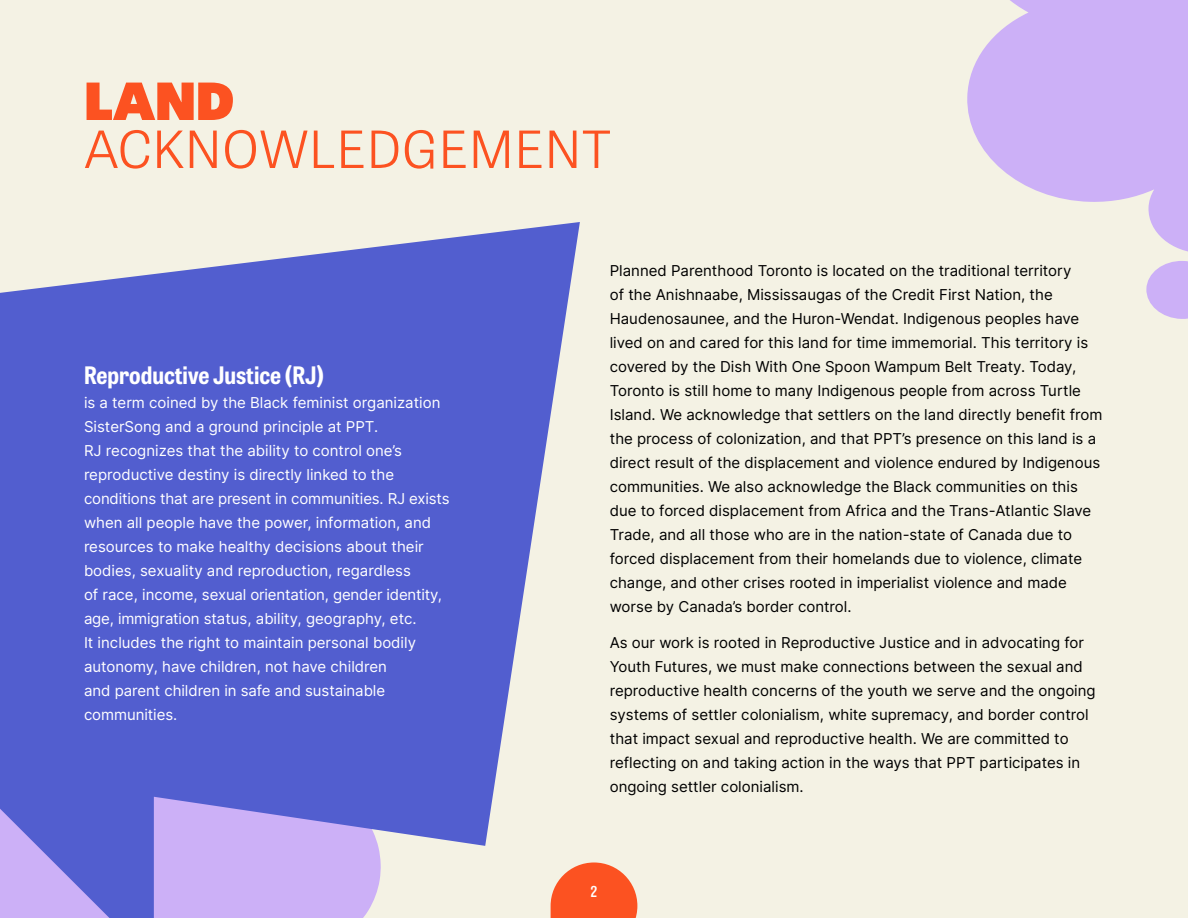
<style>
.page{position:relative;width:1188px;height:918px;background:#f4f2e4}
.page>*{position:absolute;margin:0;border:0;box-sizing:border-box;transform-origin:0 0}
.t1{font:300 51px/48px "Tablet Gothic Wide";letter-spacing:.01em;color:#fc5221}
.Callout_Header{font:700 semi-condensed 24px "Tablet Gothic";color:#fff}
.t2{font:15px/24px "Inter";color:#000}
.t3{font:15px/24px "Inter";color:#fff}
.t4{font:600 semi-condensed 15px "Tablet Gothic";color:#fff}
.s1{font-weight:800}
</style>
<div class="page">
<svg style="left:0;top:222px;width:580px;height:696px;background:#7279d5"></svg>
<svg style="left:551px;top:863px;width:86px;height:55px;background:#fa6b3f"></svg>
<svg style="left:967px;top:0;width:221px;height:252px;fill:#ccb0f7"></svg>
<svg style="left:1146px;top:261px;width:42px;height:58px"></svg>
<h2 class="t1" style="left:85px;top:74px;width:528px"><span class="s1">LAND<br></span>ACKNOWLEDGEMENT</h2>
<p class="Callout_Header" style="left:84px;top:357px;width:242px">Reproductive Justice (RJ)</p>
<p class="t3" style="left:84px;top:390px;width:367px">is a term coined by the Black feminist organization SisterSong and a ground principle at PPT.<br>RJ recognizes that the ability to control one’s reproductive destiny is directly linked to the conditions that are present in communities. RJ exists when all people have the power, information, and resources to make healthy decisions about their bodies, sexuality and reproduction, regardless<br>of race, income, sexual orientation, gender identity, age, immigration status, ability, geography, etc.<br>It includes the right to maintain personal bodily autonomy, have children, not have children<br>and parent children in safe and sustainable communities.</p>
<p class="t2" style="left:610px;top:258px;width:494px">Planned Parenthood Toronto is located on the traditional territory<br>of the Anishnaabe, Mississaugas of the Credit First Nation, the Haudenosaunee, and the Huron-Wendat. Indigenous peoples have lived on and cared for this land for time immemorial. This territory is covered by the Dish With One Spoon Wampum Belt Treaty. Today, Toronto is still home to many Indigenous people from across Turtle Island. We acknowledge that settlers on the land directly benefit from the process of colonization, and that PPT’s presence on this land is a direct result of the displacement and violence endured by Indigenous communities. We also acknowledge the Black communities on this due to forced displacement from Africa and the Trans-Atlantic Slave Trade, and all those who are in the nation-state of Canada due to forced displacement from their homelands due to violence, climate change, and other crises rooted in imperialist violence and made worse by Canada’s border control.</p>
<p class="t2" style="left:610px;top:630px;width:488px">As our work is rooted in Reproductive Justice and in advocating for Youth Futures, we must make connections between the sexual and reproductive health concerns of the youth we serve and the ongoing systems of settler colonialism, white supremacy, and border control that impact sexual and reproductive health. We are committed to reflecting on and taking action in the ways that PPT participates in ongoing settler colonialism.</p>
<p class="t4" style="left:591px;top:880px;width:8px">2</p>
</div>
